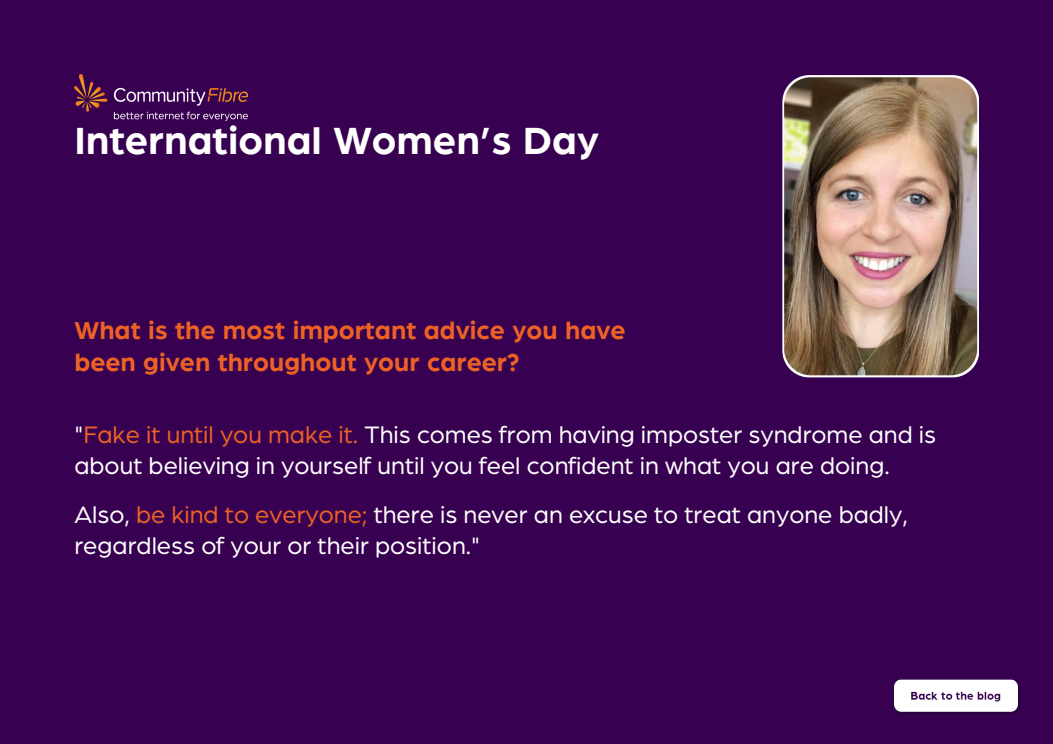
<style>
.page{position:relative;width:1053px;height:744px;background:#fff}
.page>*{position:absolute;margin:0;border:0;box-sizing:border-box;transform-origin:0 0}
.t1{font:700 40.8px "Arboria";color:#fff}
.t2{font:700 26.36px/31.5px "Arboria";color:#ec6225}
.t3{font:25.36px/30.3px "Arboria";color:#fff}
.s1{color:#ec6225}
</style>
<div class="page">
<div style="left:0;top:0;width:1052px;height:744px;background:#370050"></div>
<img style="left:894px;top:679px;width:125px;height:35px">
<img style="left:74px;top:74px;width:174px;height:46px">
<img style="left:782px;top:75px;width:196px;height:303px">
<h1 class="t1" style="left:74px;top:122px;width:526px">International Women’s Day</h1>
<p class="t2" style="left:74px;top:315px;width:552px">What is the most important advice you have been given throughout your career?</p>
<p class="t3" style="left:74px;top:420px;width:863px">"<span class="s1">Fake it until you make it.</span> This comes from having imposter syndrome and is about believing in yourself until you feel confident in what you are doing.</p>
<p class="t3" style="left:74px;top:500px;width:834px">Also, <span class="s1">be kind to everyone;</span> there is never an excuse to treat anyone badly, regardless of your or their position."</p>
</div>
